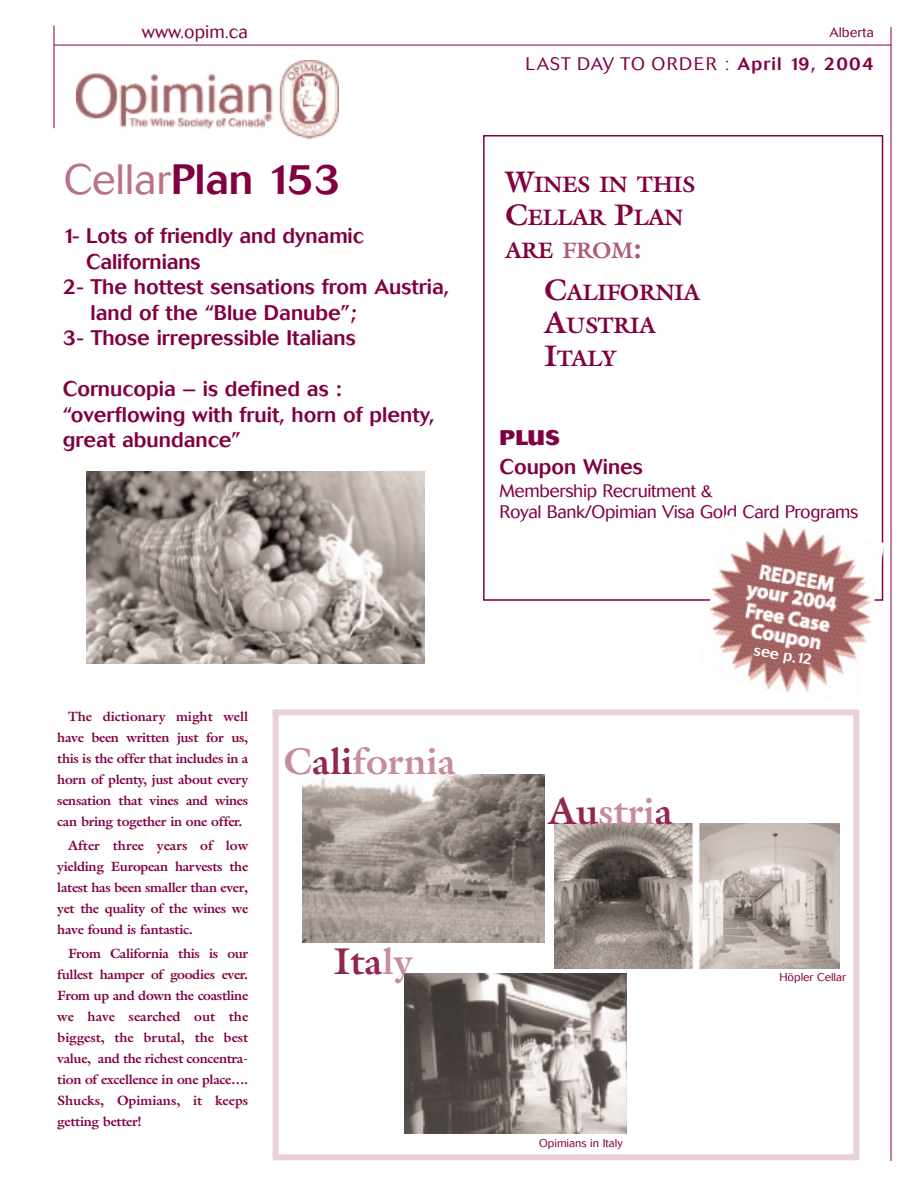
<style>
.page{position:relative;width:918px;height:1188px;background:#fff}
.page>*{position:absolute;margin:0;border:0;box-sizing:border-box;transform-origin:0 0}
.t1{font:500 42px "Cosmos";color:#820040}
.t2{font:700 37.5px "Galliard";color:#c78c9b}
.t3{font:700 37.5px "Galliard";color:#912751}
.t4{font:700 22.5px/33px "Galliard";letter-spacing:-.025em;color:#820040}
.t5{font:500 21px/25.5px "Cosmos";color:#820040}
.t6{font:800 21px "Cosmos";color:#820040}
.t7{font:300 18px/21.6px "Cosmos";letter-spacing:-.02em;color:#820040}
.t8{font:300 18px "Cosmos";letter-spacing:.075em;color:#820040}
.t9{font:300 18px "Cosmos";color:#820040}
.t10{font:500 15px "Cosmos";color:#fff}
.t11{font:700 13.5px/21px "Galliard";letter-spacing:-.025em;color:#820040;text-align:justify}
.t12{font:300 13.5px "Cosmos";color:#820040}
.t13{font:300 11.25px "Cosmos";color:#820040}
.s1{font-weight:300;color:#bb7487}
.s2{font-weight:500}
.s3{font-size:30px}
.s4{color:#ad5d76}
.s5{font-size:30px;color:#ad5d76}
.s6{color:#912751}
.s7{color:#c78c9b}
</style>
<div class="page">
<div style="left:273px;top:709px;width:586px;height:451px;border:6px solid #ead1d5"></div>
<hr style="left:54px;top:45px;width:837px;height:1px;background:#820040">
<hr style="left:891px;top:27px;width:1px;height:1134px;background:#820040">
<div style="left:483px;top:135px;width:400px;height:466px;border:2px solid #820040"></div>
<hr style="left:54px;top:25px;width:1px;height:103px;background:#820040">
<img style="left:76px;top:60px;width:262px;height:79px">
<img style="left:697px;top:515px;width:187px;height:178px">
<img style="left:303px;top:774px;width:241px;height:169px">
<img style="left:555px;top:823px;width:285px;height:145px">
<img style="left:404px;top:974px;width:223px;height:159px">
<img style="left:87px;top:471px;width:337px;height:192px">
<h3 class="t9" style="left:142px;top:26px;width:107px">www.opim.ca</h3>
<p class="t12" style="left:830px;top:28px;width:46px">Alberta</p>
<h1 class="t1" style="left:64px;top:164px;width:279px"><span class="s1">Cellar</span>Plan 153</h1>
<h3 class="t5" style="left:63px;top:225px;width:302px">1- Lots of friendly and dynamic</h3>
<h3 class="t5" style="left:86px;top:251px;width:116px">Californians</h3>
<h3 class="t5" style="left:63px;top:276px;width:388px">2- The hottest sensations from Austria,</h3>
<h3 class="t5" style="left:91px;top:302px;width:267px">land of the “Blue Danube”;</h3>
<h3 class="t5" style="left:63px;top:327px;width:294px">3- Those irrepressible Italians</h3>
<h3 class="t5" style="left:63px;top:378px;width:373px">Cornucopia – is defined as : “overflowing with fruit, horn of plenty, great abundance”</h3>
<h3 class="t8" style="left:526px;top:57px;width:350px">LAST DAY TO ORDER : <span class="s2">April 19, 2004</span></h3>
<h3 class="t4" style="left:505px;top:170px;width:192px"><span class="s3">W</span>INES IN THIS<br><span class="s3">C</span>ELLAR <span class="s3">P</span>LAN<br>ARE <span class="s4">FROM</span><span class="s5">:</span></h3>
<h3 class="t4" style="left:544px;top:278px;width:158px"><span class="s3">C</span>ALIFORNIA<br><span class="s3">A</span>USTRIA<br><span class="s3">I</span>TALY</h3>
<h3 class="t6" style="left:500px;top:431px;width:61px">PLUS</h3>
<h3 class="t5" style="left:500px;top:455px;width:145px">Coupon Wines</h3>
<h3 class="t7" style="left:500px;top:481px;width:360px">Membership Recruitment &amp;<br>Royal Bank/Opimian Visa Gold Card Programs</h3>
<p class="t11" style="left:57px;top:707px;width:192px;text-indent:11px">The dictionary might well have been written just for us, this is the offer that includes in a horn of plenty, just about every sensation that vines and wines can bring together in one offer.</p>
<p class="t11" style="left:57px;top:836px;width:192px;text-indent:11px">After three years of low yielding European harvests the latest has been smaller than ever, yet the quality of the wines we have found is fantastic.</p>
<p class="t11" style="left:57px;top:944px;width:192px;text-indent:11px">From California this is our fullest hamper of goodies ever.<br>From up and down the coastline we have searched out the biggest, the brutal, the best value, and the richest concentra&shy;tion of excellence in one place….<br>Shucks, Opimians, it keeps getting better!</p>
<h2 class="t2" style="left:284px;top:747px;width:174px">C<span class="s6">ali</span>fornia</h2>
<h2 class="t3" style="left:334px;top:947px;width:80px">Ita<span class="s7">ly</span></h2>
<h2 class="t2" style="left:548px;top:797px;width:126px"><span class="s6">Au</span>stri<span class="s6">a</span></h2>
<p class="t13" style="left:539px;top:1140px;width:85px">Opimians in Italy</p>
<p class="t10" style="left:755px;top:644px;width:60px;rotate:10deg">see p.12</p>
<p class="t13" style="left:779px;top:973px;width:68px">Höpler Cellar</p>
</div>
